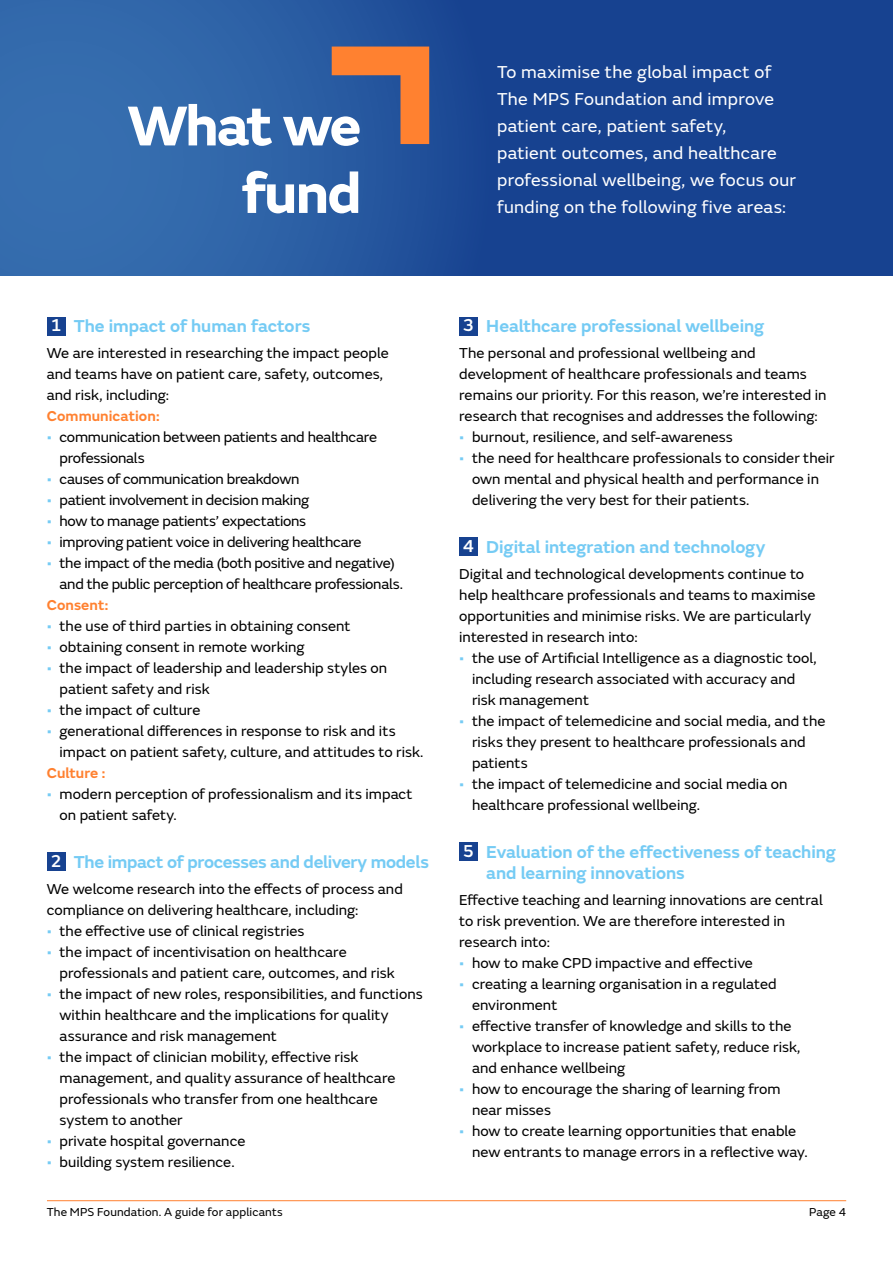
<style>
.page{position:relative;width:893px;height:1263px;background:#fff}
.page>*{position:absolute;margin:0;border:0;box-sizing:border-box;transform-origin:0 0}
.t1{font:700 58.5px/67.5px "FS Emeric";letter-spacing:-.025em;color:#fff;text-align:right}
.t2{font:600 18px/21px "FS Emeric";letter-spacing:-.005em;color:#75cbf4}
.t3{font:18px/27px "FS Emeric";letter-spacing:.015em;color:#fff}
.t4{font:15px/21px "FS Emeric";letter-spacing:.005em;color:#000}
.t5{font:15px/21px "FS Emeric";letter-spacing:-.015em;color:#000}
.t6{font:600 15px "FS Emeric";letter-spacing:.005em;color:#ff8130}
.t7{font:12px "FS Emeric";letter-spacing:.015em;color:#000}
.s1{font-weight:500;color:#fff}
.s2{color:#75cbf4}
</style>
<div class="page">
<hr style="left:47px;top:1200px;width:799px;height:1px;background:#ff8130">
<div style="left:47px;top:317px;width:19px;height:18px;background:#174290"></div>
<div style="left:47px;top:852px;width:19px;height:19px;background:#174290"></div>
<div style="left:459px;top:317px;width:19px;height:18px;background:#174290"></div>
<div style="left:459px;top:537px;width:19px;height:19px;background:#174290"></div>
<div style="left:459px;top:842px;width:19px;height:19px;background:#174290"></div>
<div style="left:0;top:0;width:893px;height:276px;background:#174290"></div>
<svg style="left:0;top:0;width:437px;height:276px;background:#2f64a7"></svg>
<svg style="left:332px;top:47px;width:97px;height:97px;background:#926c67"></svg>
<h1 class="t1" style="left:128px;top:88px;width:235px">What we fund</h1>
<p class="t3" style="left:497px;top:57px;width:300px">To maximise the global impact of The MPS Foundation and improve patient care, patient safety,<br>patient outcomes, and healthcare professional wellbeing, we focus our funding on the following five areas:</p>
<p class="t2" style="left:50px;top:315px;width:261px"><span class="s1">1</span> The impact of human factors</p>
<p class="t4" style="left:47px;top:341px;width:344px">We are interested in researching the impact people and teams have on patient care, safety, outcomes, and risk, including:</p>
<p class="t6" style="left:47px;top:404px;width:114px">Communication:</p>
<p class="t5" style="left:60px;top:425px;width:319px;text-indent:-13px"><span class="s2">•</span> communication between patients and healthcare professionals</p>
<p class="t5" style="left:47px;top:467px;width:254px"><span class="s2">•</span> causes of communication breakdown</p>
<p class="t5" style="left:47px;top:488px;width:264px"><span class="s2">•</span> patient involvement in decision making</p>
<p class="t5" style="left:47px;top:509px;width:261px"><span class="s2">•</span> how to manage patients’ expectations</p>
<p class="t5" style="left:47px;top:530px;width:316px"><span class="s2">•</span> improving patient voice in delivering healthcare</p>
<p class="t5" style="left:60px;top:551px;width:345px;text-indent:-13px"><span class="s2">•</span> the impact of the media (both positive and negative) and the public perception of healthcare professionals.</p>
<p class="t6" style="left:47px;top:593px;width:63px">Consent:</p>
<p class="t4" style="left:47px;top:614px;width:305px"><span class="s2">•</span> the use of third parties in obtaining consent</p>
<p class="t4" style="left:47px;top:635px;width:259px"><span class="s2">•</span> obtaining consent in remote working</p>
<p class="t4" style="left:60px;top:656px;width:329px;text-indent:-13px"><span class="s2">•</span> the impact of leadership and leadership styles on patient safety and risk</p>
<p class="t4" style="left:47px;top:698px;width:155px"><span class="s2">•</span> the impact of culture</p>
<p class="t4" style="left:60px;top:719px;width:366px;text-indent:-13px"><span class="s2">•</span> generational differences in response to risk and its impact on patient safety, culture, and attitudes to risk.</p>
<p class="t6" style="left:47px;top:761px;width:60px">Culture :</p>
<p class="t4" style="left:60px;top:782px;width:355px;text-indent:-13px"><span class="s2">•</span> modern perception of professionalism and its impact on patient safety.</p>
<p class="t2" style="left:50px;top:850px;width:380px"><span class="s1">2</span> The impact of processes and delivery models</p>
<p class="t4" style="left:47px;top:877px;width:358px">We welcome research into the effects of process and compliance on delivering healthcare, including:</p>
<p class="t4" style="left:47px;top:919px;width:259px"><span class="s2">•</span> the effective use of clinical registries</p>
<p class="t4" style="left:60px;top:940px;width:337px;text-indent:-13px"><span class="s2">•</span> the impact of incentivisation on healthcare professionals and patient care, outcomes, and risk</p>
<p class="t4" style="left:60px;top:982px;width:365px;text-indent:-13px"><span class="s2">•</span> the impact of new roles, responsibilities, and functions within healthcare and the implications for quality assurance and risk management</p>
<p class="t4" style="left:60px;top:1045px;width:337px;text-indent:-13px"><span class="s2">•</span> the impact of clinician mobility, effective risk management, and quality assurance of healthcare professionals who transfer from one healthcare system to another</p>
<p class="t4" style="left:47px;top:1129px;width:200px"><span class="s2">•</span> private hospital governance</p>
<p class="t4" style="left:47px;top:1150px;width:189px"><span class="s2">•</span> building system resilience.</p>
<p class="t2" style="left:463px;top:315px;width:303px"><span class="s1">3</span> Healthcare professional wellbeing</p>
<p class="t4" style="left:459px;top:341px;width:369px">The personal and professional wellbeing and development of healthcare professionals and teams remains our priority. For this reason, we’re interested in research that recognises and addresses the following:</p>
<p class="t4" style="left:459px;top:425px;width:275px"><span class="s2">•</span> burnout, resilience, and self-awareness</p>
<p class="t4" style="left:472px;top:446px;width:364px;text-indent:-13px"><span class="s2">•</span> the need for healthcare professionals to consider their own mental and physical health and performance in delivering the very best for their patients.</p>
<p class="t2" style="left:463px;top:535px;width:304px"><span class="s1">4</span> Digital integration and technology</p>
<p class="t4" style="left:459px;top:562px;width:358px">Digital and technological developments continue to help healthcare professionals and teams to maximise opportunities and minimise risks. We are particularly interested in research into:</p>
<p class="t4" style="left:472px;top:646px;width:346px;text-indent:-13px"><span class="s2">•</span> the use of Artificial Intelligence as a diagnostic tool, including research associated with accuracy and risk management</p>
<p class="t4" style="left:472px;top:709px;width:355px;text-indent:-13px"><span class="s2">•</span> the impact of telemedicine and social media, and the risks they present to healthcare professionals and patients</p>
<p class="t4" style="left:472px;top:772px;width:317px;text-indent:-13px"><span class="s2">•</span> the impact of telemedicine and social media on healthcare professional wellbeing.</p>
<p class="t2" style="left:486px;top:840px;width:351px;text-indent:-23px"><span class="s1">5</span> Evaluation of the effectiveness of teaching and learning innovations</p>
<p class="t4" style="left:459px;top:888px;width:365px">Effective teaching and learning innovations are central to risk prevention. We are therefore interested in research into:</p>
<p class="t4" style="left:459px;top:951px;width:295px"><span class="s2">•</span> how to make CPD impactive and effective</p>
<p class="t4" style="left:472px;top:972px;width:306px;text-indent:-13px"><span class="s2">•</span> creating a learning organisation in a regulated environment</p>
<p class="t4" style="left:472px;top:1014px;width:330px;text-indent:-13px"><span class="s2">•</span> effective transfer of knowledge and skills to the workplace to increase patient safety, reduce risk, and enhance wellbeing</p>
<p class="t4" style="left:472px;top:1077px;width:310px;text-indent:-13px"><span class="s2">•</span> how to encourage the sharing of learning from near misses</p>
<p class="t4" style="left:472px;top:1119px;width:337px;text-indent:-13px"><span class="s2">•</span> how to create learning opportunities that enable new entrants to manage errors in a reflective way.</p>
<p class="t7" style="left:47px;top:1203px;width:237px">The MPS Foundation. A guide for applicants</p>
<p class="t7" style="left:809px;top:1203px;width:39px">Page 4</p>
</div>
